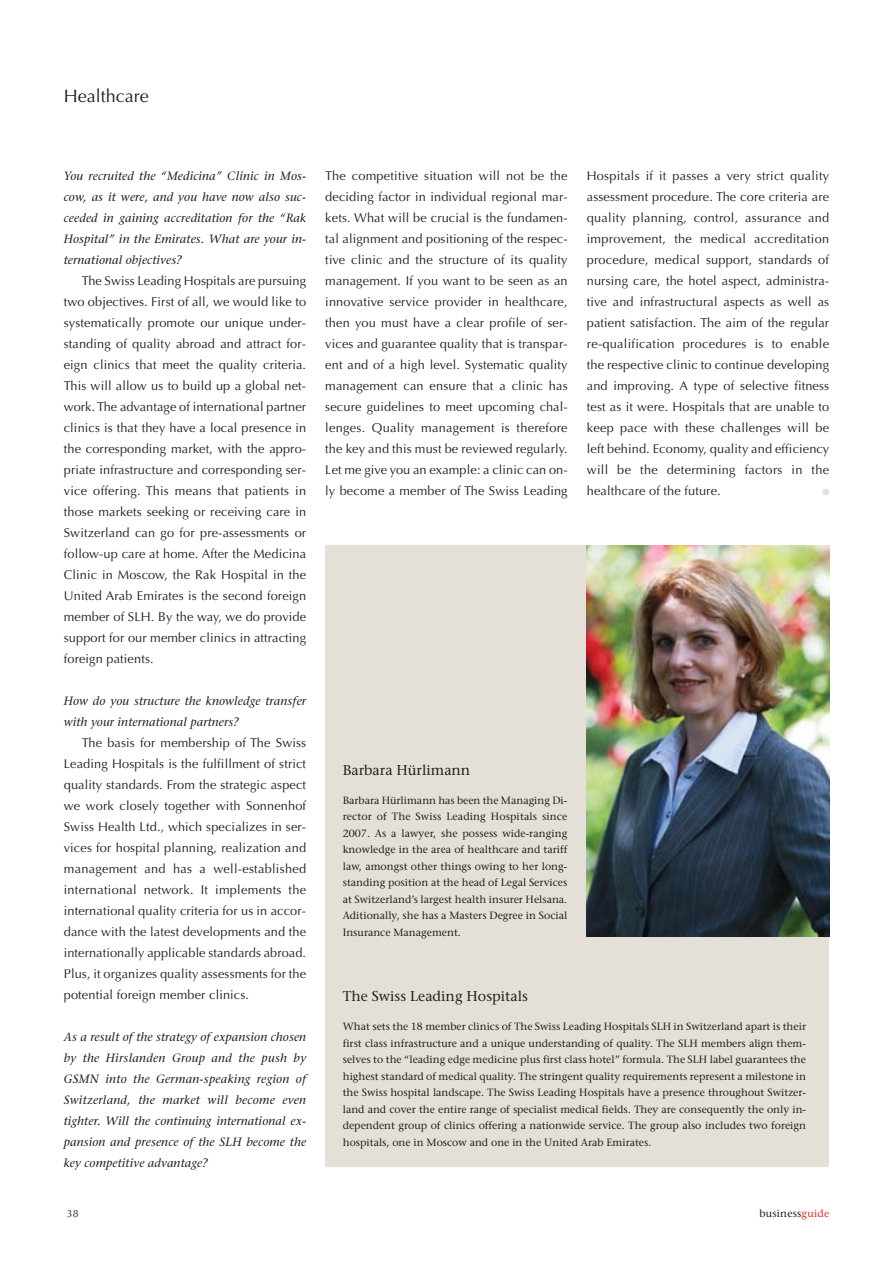
<style>
.page{position:relative;width:893px;height:1263px;background:#fff}
.page>*{position:absolute;margin:0;border:0;box-sizing:border-box;transform-origin:0 0}
.t1{font:18px "Optima";color:#231f20}
.t2{font:14.25px "Stone Serif";color:#231f20}
.t3{font:12.75px/21px "Optima";letter-spacing:.01em;color:#231f20;text-align:justify}
.t4{font:italic 12px/21px "Stone Serif";letter-spacing:.01em;color:#231f20;text-align:justify}
.t5{font:10.5px/16.5px "Stone Serif";color:#231f20;text-align:justify}
.t6{font:10.5px "Optima";color:#231f20}
.t7{font:8.25px "Zapf Dingbats";color:#e4e0d8}
.s1{color:#e82b25}
</style>
<div class="page">
<div style="left:325px;top:546px;width:504px;height:621px;background:#e4e0d8"></div>
<img style="left:587px;top:546px;width:242px;height:390px">
<h1 class="t1" style="left:64px;top:89px;width:86px">Healthcare</h1>
<p class="t4" style="left:64px;top:167px;width:244px">You recruited the “Medicina” Clinic in Mos - cow, as it were, and you have now also suc - ceeded in gaining accreditation for the “Rak Hospital” in the Emirates. What are your in&shy;ternational objectives?</p>
<p class="t3" style="left:64px;top:271px;width:244px;text-indent:18px">The Swiss Leading Hospitals are pursuing two objectives. First of all, we would like to systematically promote our unique under&shy;standing of quality abroad and attract for&shy;eign clinics that meet the quality criteria.<br>This will allow us to build up a global net&shy;work. The advantage of international partner clinics is that they have a local presence in the corresponding market, with the appro&shy;priate infrastructure and corresponding ser - vice offering. This means that patients in those markets seeking or receiving care in Switzerland can go for pre-assessments or follow-up care at home. After the Medicina Clinic in Moscow, the Rak Hospital in the United Arab Emirates is the second foreign member of SLH. By the way, we do provide support for our member clinics in attracting foreign patients.</p>
<p class="t4" style="left:64px;top:692px;width:244px">How do you structure the knowledge transfer with your international partners?</p>
<p class="t3" style="left:64px;top:733px;width:244px;text-indent:18px">The basis for membership of The Swiss Leading Hospitals is the fulfillment of strict quality standards. From the strategic aspect we work closely together with Sonnenhof Swiss Health Ltd., which specializes in ser - vices for hospital planning, realization and management and has a well-established international network. It implements the international quality criteria for us in accor&shy;dance with the latest developments and the internationally applicable standards abroad.<br>Plus, it organizes quality assessments for the potential foreign member clinics.</p>
<p class="t4" style="left:64px;top:1028px;width:244px">As a result of the strategy of expansion chosen by the Hirslanden Group and the push by GSMN into the German-speaking region of Switzerland, the market will become even tighter. Will the continuing international ex&shy;pansion and presence of the SLH become the key competitive advantage?</p>
<p class="t3" style="left:325px;top:166px;width:244px">The competitive situation will not be the deciding factor in individual regional mar&shy;kets. What will be crucial is the fundamen&shy;tal alignment and positioning of the respec&shy;tive clinic and the structure of its quality management. If you want to be seen as an innovative service provider in healthcare, then you must have a clear profile of ser - vices and guarantee quality that is transpar&shy;ent and of a high level. Systematic quality management can ensure that a clinic has secure guidelines to meet upcoming chal&shy;lenges. Quality management is therefore the key and this must be reviewed regularly.<br>Let me give you an example: a clinic can on&shy;ly become a member of The Swiss Leading</p>
<p class="t3" style="left:587px;top:166px;width:244px">Hospitals if it passes a very strict quality assessment procedure. The core criteria are quality planning, control, assurance and improvement, the medical accreditation procedure, medical support, standards of nursing care, the hotel aspect, administra&shy;tive and infrastructural aspects as well as patient satisfaction. The aim of the regular re-qualification procedures is to enable the respective clinic to continue developing and improving. A type of selective fitness test as it were. Hospitals that are unable to keep pace with these challenges will be left behind. Economy, quality and efficiency will be the determining factors in the healthcare of the future.</p>
<p class="t7" style="left:823px;top:488px;width:8px">■</p>
<p class="t2" style="left:343px;top:764px;width:129px">Barbara Hürlimann</p>
<p class="t5" style="left:343px;top:793px;width:226px">Barbara Hürlimann has been the Managing Di&shy;rector of The Swiss Leading Hospitals since 2007. As a lawyer, she possess wide-ranging knowledge in the area of healthcare and tariff law, amongst other things owing to her long&shy;standing position at the head of Legal Services at Switzerland’s largest health insurer Helsana.<br>Aditionally, she has a Masters Degree in Social Insurance Management.</p>
<p class="t2" style="left:343px;top:991px;width:187px">The Swiss Leading Hospitals</p>
<p class="t5" style="left:343px;top:1019px;width:465px">What sets the 18 member clinics of The Swiss Leading Hospitals SLH in Switzerland apart is their first class infrastructure and a unique understanding of quality. The SLH members align them&shy;selves to the “leading edge medicine plus first class hotel” formula. The SLH label guarantees the highest standard of medical quality. The stringent quality requirements represent a milestone in the Swiss hospital landscape. The Swiss Leading Hospitals have a presence throughout Switzer&shy;land and cover the entire range of specialist medical fields. They are consequently the only in&shy;dependent group of clinics offering a nationwide service. The group also includes two foreign hospitals, one in Moscow and one in the United Arab Emirates.</p>
<p class="t6" style="left:67px;top:1209px;width:13px">38</p>
<p class="t5" style="left:759px;top:1206px;width:71px">business<span class="s1">guide</span></p>
</div>
